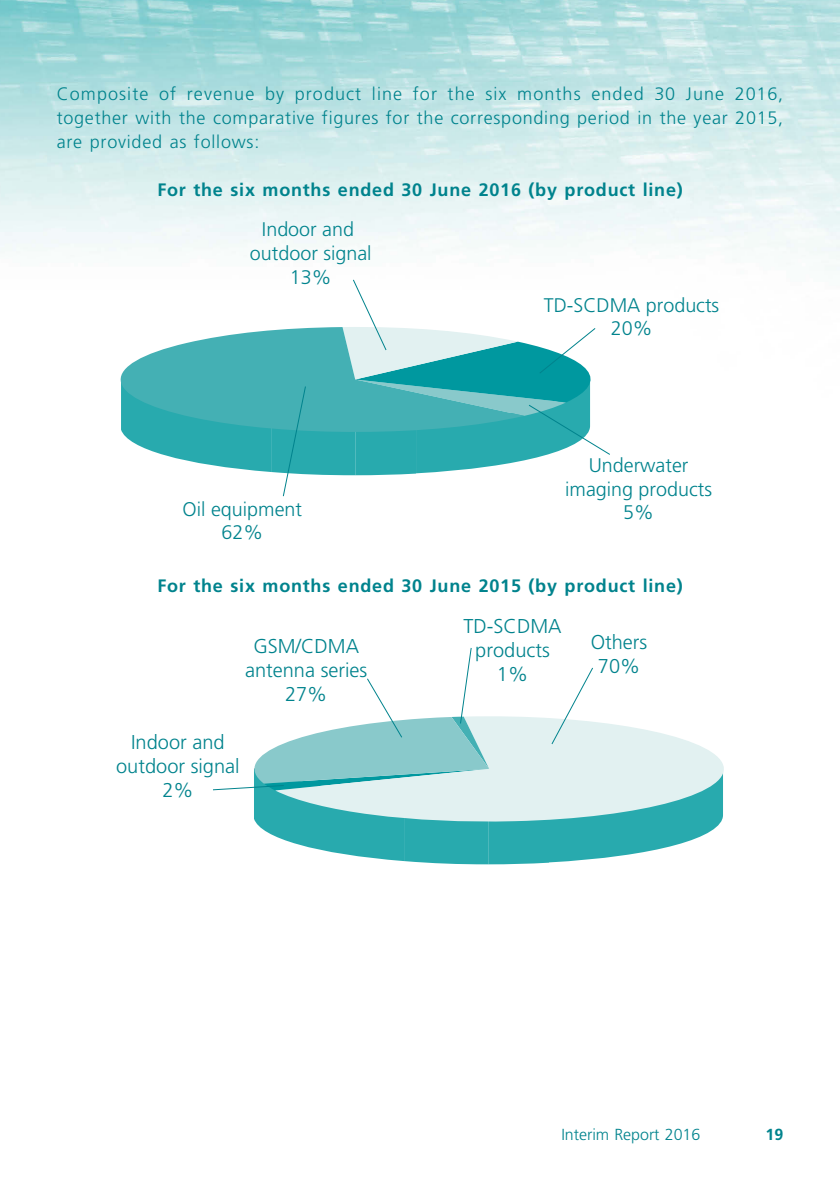
<style>
.page{position:relative;width:840px;height:1191px;background:#fff}
.page>*{position:absolute;margin:0;border:0;box-sizing:border-box;transform-origin:0 0}
.t1{font:300 20px/24px "Frutiger LT Std";color:#00838d;text-align:center}
.t2{font:300 19.8px/23.6px "Frutiger LT Std";color:#00838d;text-align:center}
.t3{font:300 18px/24px "Frutiger LT Std";letter-spacing:.04em;color:#00838d;text-align:justify}
.t4{font:700 18px "Frutiger LT Std";letter-spacing:.04em;color:#00838d}
.t5{font:300 16px "Frutiger LT Std";letter-spacing:-.005em;color:#00838d}
.t6{font:700 16px "Frutiger LT Std";color:#00838d}
</style>
<div class="page">
<img style="left:0;top:0;width:839px;height:865px">
<svg style="left:121px;top:278px;width:490px;height:219px"></svg>
<svg style="left:212px;top:666px;width:15px;height:125px"></svg>
<svg style="left:227px;top:647px;width:495px;height:217px"></svg>
<p class="t3" style="left:57px;top:82px;width:727px">Composite of revenue by product line for the six months ended 30 June 2016, together with the comparative figures for the corresponding period in the year 2015, are provided as follows:</p>
<p class="t4" style="left:157px;top:179px;width:526px">For the six months ended 30 June 2016 (by product line)</p>
<p class="t2" style="left:250px;top:218px;width:123px">Indoor and outdoor signal<br>13%</p>
<p class="t2" style="left:543px;top:293px;width:177px">TD-SCDMA products<br>20%</p>
<p class="t2" style="left:565px;top:453px;width:148px">Underwater imaging products<br>5%</p>
<p class="t2" style="left:182px;top:497px;width:121px">Oil equipment<br>62%</p>
<p class="t4" style="left:157px;top:575px;width:526px">For the six months ended 30 June 2015 (by product line)</p>
<p class="t1" style="left:463px;top:614px;width:99px">TD-SCDMA products<br>1%</p>
<p class="t1" style="left:245px;top:634px;width:124px">GSM/CDMA antenna series<br>27%</p>
<p class="t1" style="left:590px;top:630px;width:58px">Others<br>70%</p>
<p class="t1" style="left:116px;top:730px;width:125px">Indoor and outdoor signal<br>2%</p>
<p class="t5" style="left:561px;top:1125px;width:140px">Interim Report 2016</p>
<p class="t6" style="left:765px;top:1124px;width:19px">19</p>
</div>
